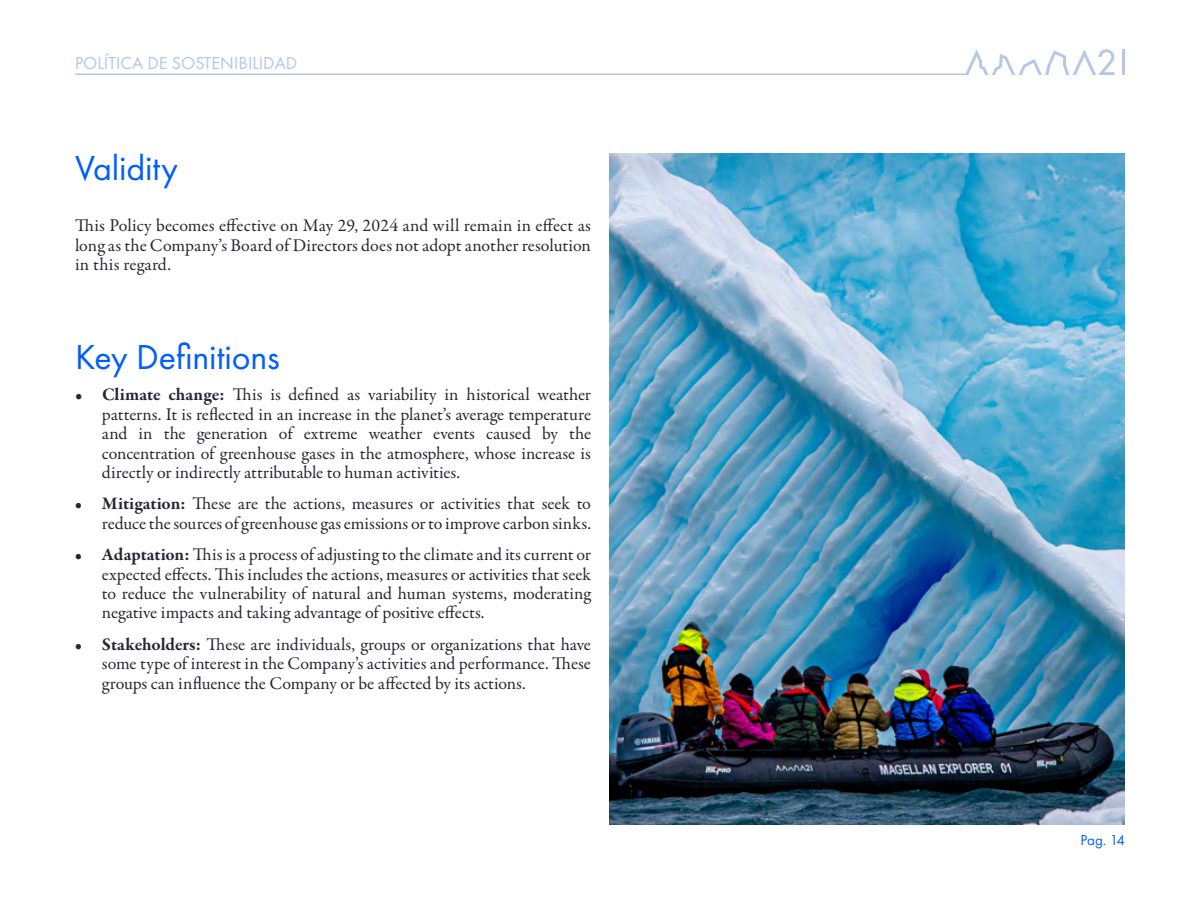
<style>
.page{position:relative;width:1200px;height:900px;background:#fff}
.page>*{position:absolute;margin:0;border:0;box-sizing:border-box;transform-origin:0 0}
.t1{font:36px "Futura PT";letter-spacing:-.005em;color:#005dff}
.t2{font:18px/19.4px "Garamond Premr Pro";color:#292634;text-align:justify}
.t3{font:18px "Futura PT";color:#b5c6e7}
.t4{font:15px "Futura PT";color:#005dff}
.s1{font-weight:700}
</style>
<div class="page">
<hr style="left:75px;top:74px;width:893px;height:1px;background:#b5c6e7">
<hr style="left:1122px;top:49px;width:3px;height:26px;background:#b5c6e7">
<svg style="left:965px;top:49px;width:149px;height:26px"></svg>
<img style="left:609px;top:153px;width:516px;height:672px">
<p class="t3" style="left:75px;top:53px;width:224px">POLÍTICA DE SOSTENIBILIDAD</p>
<h1 class="t1" style="left:75px;top:147px;width:105px">Validity</h1>
<p class="t2" style="left:75px;top:216px;width:518px">This Policy becomes effective on May 29, 2024 and will remain in effect as long as the Company’s Board of Directors does not adopt another resolution in this regard.</p>
<h1 class="t1" style="left:75px;top:335px;width:206px">Key Definitions</h1>
<p class="t2" style="left:102px;top:385px;width:491px;text-indent:-27px"><span class="s1">• Climate change:</span> This is defined as variability in historical weather patterns. It is reflected in an increase in the planet’s average temperature and in the generation of extreme weather events caused by the concentration of greenhouse gases in the atmosphere, whose increase is directly or indirectly attributable to human activities.</p>
<p class="t2" style="left:75px;top:494px;width:518px;text-align:right"><span class="s1">• Mitigation:</span> These are the actions, measures or activities that seek to reduce the sources of greenhouse gas emissions or to improve carbon sinks.</p>
<p class="t2" style="left:102px;top:545px;width:491px;text-indent:-27px"><span class="s1">• Adaptation:</span> This is a process of adjusting to the climate and its current or expected effects. This includes the actions, measures or activities that seek to reduce the vulnerability of natural and human systems, moderating negative impacts and taking advantage of positive effects.</p>
<p class="t2" style="left:102px;top:635px;width:491px;text-indent:-27px"><span class="s1">• Stakeholders:</span> These are individuals, groups or organizations that have some type of interest in the Company’s activities and performance. These groups can influence the Company or be affected by its actions.</p>
<p class="t4" style="left:1081px;top:832px;width:46px">Pag. 14</p>
</div>
